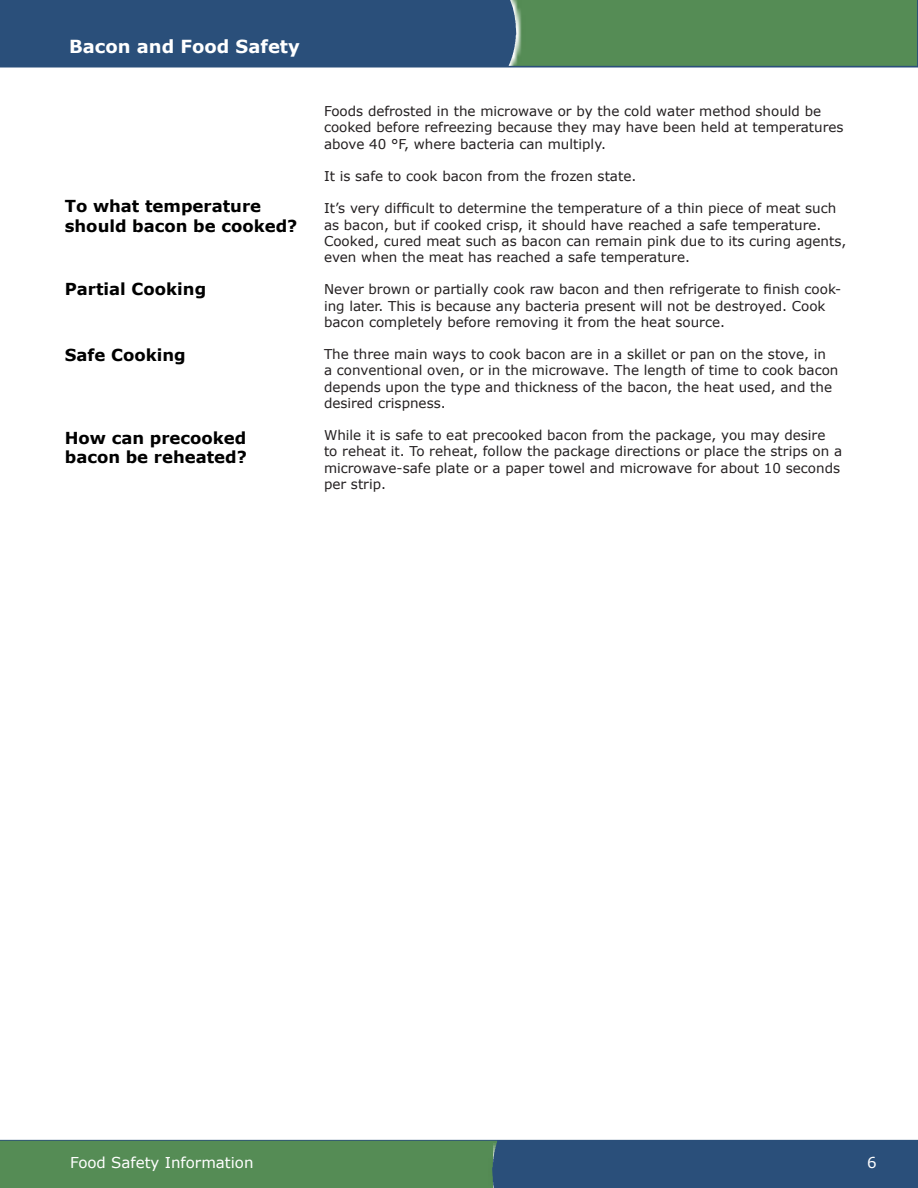
<style>
.page{position:relative;width:918px;height:1188px;background:#fff}
.page>*{position:absolute;margin:0;border:0;box-sizing:border-box;transform-origin:0 0}
.t1{font:700 18px "Verdana";color:#fff}
.Plain_Text{font:700 16.5px/19.8px "Verdana";color:#000}
.t2{font:15px "Verdana";color:#fff}
.t3{font:13.5px/16.2px "Verdana";color:#231f20}
</style>
<div class="page">
<div style="left:0;top:1140px;width:918px;height:48px;background:#2a4f7a"></div>
<div style="left:0;top:1141px;width:497px;height:47px;background:#558c55"></div>
<div style="left:0;top:0;width:918px;height:68px;background:#2a4f7a"></div>
<div style="left:509px;top:0;width:408px;height:66px;background:#558c55"></div>
<p class="t1" style="left:69px;top:35px;width:232px">Bacon and Food Safety</p>
<p class="Plain_Text" style="left:65px;top:196px;width:234px">To what temperature should bacon be cooked?</p>
<p class="Plain_Text" style="left:65px;top:278px;width:143px">Partial Cooking</p>
<p class="Plain_Text" style="left:65px;top:344px;width:122px">Safe Cooking</p>
<p class="Plain_Text" style="left:65px;top:427px;width:184px">How can precooked bacon be reheated?</p>
<p class="t3" style="left:324px;top:103px;width:521px">Foods defrosted in the microwave or by the cold water method should be cooked before refreezing because they may have been held at temperatures above 40 °F, where bacteria can multiply.</p>
<p class="t3" style="left:324px;top:167px;width:314px">It is safe to cook bacon from the frozen state.</p>
<p class="t3" style="left:324px;top:200px;width:524px">It’s very difficult to determine the temperature of a thin piece of meat such as bacon, but if cooked crisp, it should have reached a safe temperature.<br>Cooked, cured meat such as bacon can remain pink due to its curing agents, even when the meat has reached a safe temperature.</p>
<p class="t3" style="left:324px;top:281px;width:519px">Never brown or partially cook raw bacon and then refrigerate to finish cook&shy;ing later. This is because any bacteria present will not be destroyed. Cook bacon completely before removing it from the heat source.</p>
<p class="t3" style="left:324px;top:346px;width:516px">The three main ways to cook bacon are in a skillet or pan on the stove, in<br>a conventional oven, or in the microwave. The length of time to cook bacon depends upon the type and thickness of the bacon, the heat used, and the desired crispness.</p>
<p class="t3" style="left:324px;top:427px;width:520px">While it is safe to eat precooked bacon from the package, you may desire to reheat it. To reheat, follow the package directions or place the strips on a microwave-safe plate or a paper towel and microwave for about 10 seconds per strip.</p>
<p class="t2" style="left:70px;top:1153px;width:185px">Food Safety Information</p>
<p class="t2" style="left:867px;top:1153px;width:11px">6</p>
</div>
